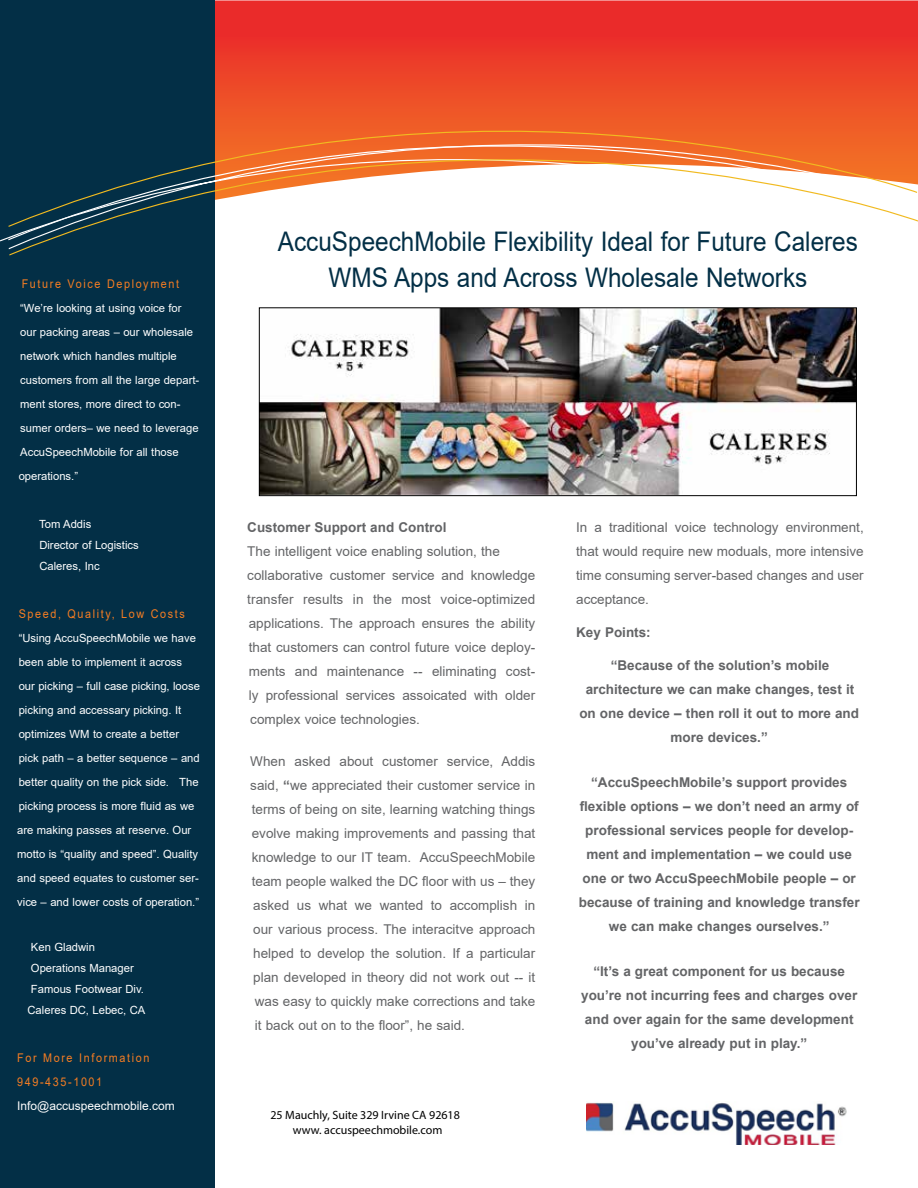
<style>
.page{position:relative;width:918px;height:1188px;background:#fff}
.page>*{position:absolute;margin:0;border:0;box-sizing:border-box;transform-origin:0 0}
.t1{font:27px/36px "Arial";color:#032f46;text-align:center;scale:.9 1}
.t2{font:13.5px/24px "Arial";color:#636466;text-align:justify}
.t3{font:700 13.5px/24px "Arial";color:#636466;text-align:center}
.t4{font:12px "Arial";letter-spacing:.15em;color:#f57d23;scale:.9 1}
.t5{font:12px "Myriad Pro";color:#000}
.t6{font:12px "Arial";color:#fff}
.t7{font:11.25px/24px "Arial";color:#fff}
.s1{font-weight:700}
</style>
<div class="page">
<svg style="left:215px;top:0;width:703px;height:128px;background:#ec3f29"></svg>
<div style="left:0;top:0;width:215px;height:1188px;background:#032f46"></div>
<svg style="left:9px;top:128px;width:909px;height:128px"></svg>
<img style="left:586px;top:1102px;width:261px;height:43px">
<img style="left:261px;top:309px;width:594px;height:185px">
<div style="left:259px;top:307px;width:598px;height:189px;border:1px solid #000"></div>
<p class="t4" style="left:22px;top:275px;width:176px">Future Voice Deployment</p>
<p class="t7" style="left:19px;top:296px;width:182px">“We’re looking at using voice for<br>our packing areas – our wholesale network which handles multiple customers from all the large depart&shy;ment stores, more direct to con&shy;sumer orders– we need to leverage<br>AccuSpeechMobile for all those operations.”</p>
<p class="t7" style="left:39px;top:512px;width:54px">Tom Addis</p>
<p class="t7" style="left:39px;top:533px;width:101px">Director of Logistics</p>
<p class="t7" style="left:39px;top:554px;width:62px">Caleres, Inc</p>
<p class="t4" style="left:19px;top:605px;width:186px">Speed, Quality, Low Costs</p>
<p class="t7" style="left:17px;top:626px;width:184px">“Using AccuSpeechMobile we have been able to implement it across<br>our picking – full case picking, loose picking and accessary picking. It optimizes WM to create a better pick path – a better sequence – and better quality on the pick side. The picking process is more fluid as we are making passes at reserve. Our motto is “quality and speed”. Quality and speed equates to customer ser&shy;vice – and lower costs of operation.”</p>
<p class="t7" style="left:31px;top:935px;width:66px">Ken Gladwin</p>
<p class="t7" style="left:31px;top:956px;width:104px">Operations Manager</p>
<p class="t7" style="left:31px;top:977px;width:114px">Famous Footwear Div.</p>
<p class="t7" style="left:28px;top:998px;width:119px">Caleres DC, Lebec, CA</p>
<p class="t4" style="left:17px;top:1049px;width:148px">For More Information</p>
<p class="t4" style="left:17px;top:1073px;width:96px">949-435-1001</p>
<p class="t6" style="left:17px;top:1097px;width:159px">Info@accuspeechmobile.com</p>
<p class="t1" style="left:278px;top:223px;width:646px">AccuSpeechMobile Flexibility Ideal for Future Caleres<br>WMS Apps and Across Wholesale Networks</p>
<p class="t3" style="left:247px;top:516px;width:201px">Customer Support and Control</p>
<p class="t2" style="left:247px;top:540px;width:254px">The intelligent voice enabling solution, the</p>
<p class="t2" style="left:247px;top:564px;width:290px">collaborative customer service and knowledge transfer results in the most voice-optimized applications. The approach ensures the ability that customers can control future voice deploy&shy;ments and maintenance -- eliminating cost&shy;ly professional services assoicated with older complex voice technologies.</p>
<p class="t2" style="left:250px;top:750px;width:286px">When asked about customer service, Addis</p>
<p class="t2" style="left:250px;top:774px;width:286px">said, <span class="s1">“</span>we appreciated their customer service in</p>
<p class="t2" style="left:252px;top:798px;width:285px">terms of being on site, learning watching things</p>
<p class="t2" style="left:252px;top:822px;width:285px">evolve making improvements and passing that</p>
<p class="t2" style="left:252px;top:846px;width:285px">knowledge to our IT team. AccuSpeechMobile</p>
<p class="t2" style="left:252px;top:870px;width:285px">team people walked the DC floor with us – they</p>
<p class="t2" style="left:253px;top:894px;width:283px">asked us what we wanted to accomplish in</p>
<p class="t2" style="left:253px;top:918px;width:283px">our various process. The interacitve approach</p>
<p class="t2" style="left:253px;top:942px;width:284px">helped to develop the solution. If a particular</p>
<p class="t2" style="left:253px;top:966px;width:284px">plan developed in theory did not work out -- it</p>
<p class="t2" style="left:255px;top:990px;width:282px">was easy to quickly make corrections and take</p>
<p class="t2" style="left:255px;top:1014px;width:212px">it back out on to the floor”, he said.</p>
<p class="t5" style="left:270px;top:1108px;width:191px">25 Mauchly, Suite 329 Irvine CA 92618</p>
<p class="t5" style="left:293px;top:1122px;width:151px">www. accuspeechmobile.com</p>
<p class="t2" style="left:576px;top:516px;width:289px">In a traditional voice technology environment, that would require new moduals, more intensive time consuming server-based changes and user acceptance.</p>
<p class="t3" style="left:576px;top:621px;width:76px">Key Points:</p>
<p class="t3" style="left:611px;top:654px;width:220px">“Because of the solution’s mobile</p>
<p class="t3" style="left:579px;top:678px;width:281px">architecture we can make changes, test it on one device – then roll it out to more and more devices.”</p>
<p class="t3" style="left:579px;top:771px;width:282px">“AccuSpeechMobile’s support provides flexible options – we don’t need an army of professional services people for develop&shy;ment and implementation – we could use one or two AccuSpeechMobile people – or because of training and knowledge transfer we can make changes ourselves.”</p>
<p class="t3" style="left:581px;top:960px;width:278px">“It’s a great component for us because you’re not incurring fees and charges over and over again for the same development you’ve already put in play.”</p>
</div>
